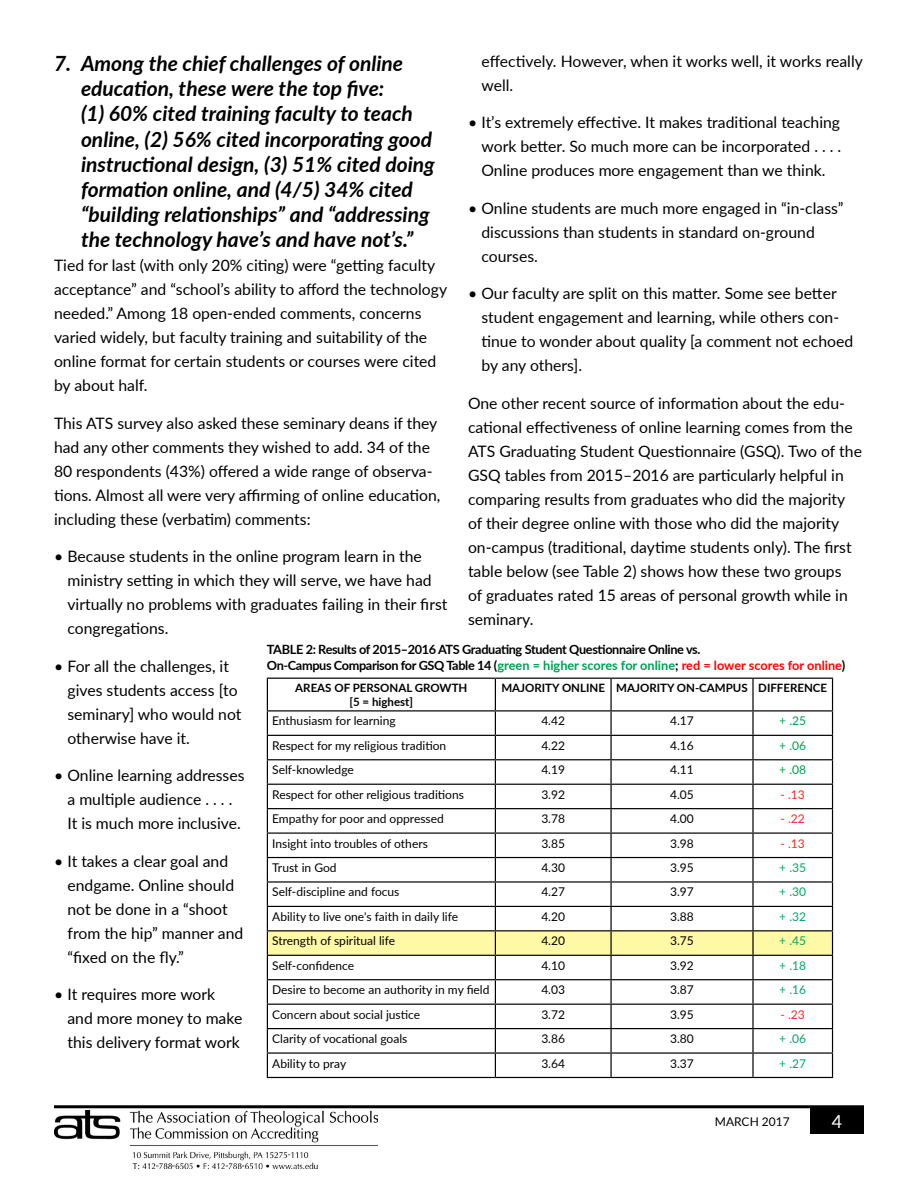
<style>
.page{position:relative;width:918px;height:1188px;background:#fff}
.page>*{position:absolute;margin:0;border:0;box-sizing:border-box;transform-origin:0 0}
.Subhead_2{font:italic 700 21px/25.2px "Lato";color:#000}
.t1{font:18px "Lato";color:#fff}
.Body_Text{font:15.75px/24px "Lato";color:#000}
.Body_Text-2{font:700 12.75px/15.3px "Lato";letter-spacing:-.03em;color:#000}
.t2{font:12px "Lato";color:#000}
.t3{font:12px "Lato";color:#00a865}
.t4{font:12px "Lato";color:#ff2626}
.t5{font:12px "Lato";color:#009e52}
.t6{font:700 11.55px/13.8px "Lato";color:#000;text-align:center}
.s1{color:#009e52}
.s2{color:#f00}
</style>
<div class="page">
<div style="left:810px;top:1107px;width:54px;height:27px;background:#000"></div>
<hr style="left:54px;top:1105px;width:810px;height:3px;background:#000">
<img style="left:54px;top:1110px;width:324px;height:59px">
<hr style="left:267px;top:678px;width:228px;height:1px;background:#000">
<hr style="left:267px;top:679px;width:1px;height:31px;background:#000">
<hr style="left:495px;top:678px;width:116px;height:1px;background:#000">
<hr style="left:495px;top:679px;width:1px;height:31px;background:#000">
<hr style="left:611px;top:678px;width:142px;height:1px;background:#000">
<hr style="left:610px;top:679px;width:2px;height:31px;background:#000">
<hr style="left:753px;top:678px;width:80px;height:1px;background:#000">
<hr style="left:752px;top:679px;width:2px;height:31px;background:#000">
<hr style="left:832px;top:679px;width:1px;height:31px;background:#000">
<hr style="left:267px;top:710px;width:228px;height:2px;background:#000">
<hr style="left:495px;top:710px;width:116px;height:2px;background:#000">
<hr style="left:611px;top:710px;width:142px;height:2px;background:#000">
<hr style="left:753px;top:710px;width:80px;height:2px;background:#000">
<svg style="left:267px;top:712px;width:566px;height:365px"></svg>
<hr style="left:267px;top:1077px;width:228px;height:1px;background:#000">
<hr style="left:495px;top:1077px;width:116px;height:1px;background:#000">
<hr style="left:611px;top:1077px;width:142px;height:1px;background:#000">
<hr style="left:753px;top:1077px;width:80px;height:1px;background:#000">
<p class="Body_Text" style="left:482px;top:48px;width:383px">effectively. However, when it works well, it works really well.</p>
<p class="Body_Text" style="left:482px;top:110px;width:361px;text-align:justify;text-indent:-14px">• It’s extremely effective. It makes traditional teaching work better. So much more can be incorporated . . . .<br>Online produces more engagement than we think.</p>
<p class="Body_Text" style="left:482px;top:195px;width:364px;text-indent:-14px">• Online students are much more engaged in “in-class” discussions than students in standard on-ground courses.</p>
<p class="Body_Text" style="left:482px;top:281px;width:373px;text-indent:-14px">• Our faculty are split on this matter. Some see better student engagement and learning, while others con&shy;tinue to wonder about quality [a comment not echoed by any others].</p>
<p class="Body_Text" style="left:468px;top:390px;width:395px">One other recent source of information about the edu&shy;cational effectiveness of online learning comes from the ATS Graduating Student Questionnaire (GSQ). Two of the GSQ tables from 2015–2016 are particularly helpful in comparing results from graduates who did the majority of their degree online with those who did the majority on-campus (traditional, daytime students only). The first table below (see Table 2) shows how these two groups<br>of graduates rated 15 areas of personal growth while in seminary.</p>
<p class="Subhead_2" style="left:81px;top:50px;width:355px;text-indent:-27px">7. Among the chief challenges of online education, these were the top five:<br>(1) 60% cited training faculty to teach online, (2) 56% cited incorporating good instructional design, (3) 51% cited doing formation online, and (4/5) 34% cited “building relationships” and “addressing the technology have’s and have not’s.”</p>
<p class="Body_Text" style="left:54px;top:253px;width:395px">Tied for last (with only 20% citing) were “getting faculty acceptance” and “school’s ability to afford the technology needed.” Among 18 open-ended comments, concerns varied widely, but faculty training and suitability of the online format for certain students or courses were cited by about half.</p>
<p class="Body_Text" style="left:54px;top:410px;width:388px">This ATS survey also asked these seminary deans if they had any other comments they wished to add. 34 of the 80 respondents (43%) offered a wide range of observa&shy;tions. Almost all were very affirming of online education, including these (verbatim) comments:</p>
<p class="Body_Text" style="left:68px;top:544px;width:381px;text-indent:-14px">• Because students in the online program learn in the ministry setting in which they will serve, we have had virtually no problems with graduates failing in their first congregations.</p>
<p class="Body_Text" style="left:68px;top:653px;width:175px;text-indent:-14px">• For all the challenges, it gives students access [to seminary] who would not otherwise have it.</p>
<p class="Body_Text" style="left:68px;top:763px;width:179px;text-indent:-14px">• Online learning addresses a multiple audience . . . .<br>It is much more inclusive.</p>
<p class="Body_Text" style="left:68px;top:848px;width:177px;text-indent:-14px">• It takes a clear goal and endgame. Online should not be done in a “shoot from the hip” manner and “fixed on the fly.”</p>
<p class="Body_Text" style="left:68px;top:982px;width:176px;text-indent:-14px">• It requires more work and more money to make this delivery format work</p>
<p class="Body_Text-2" style="left:267px;top:641px;width:580px">TABLE 2: Results of 2015–2016 ATS Graduating Student Questionnaire Online vs.<br>On-Campus Comparison for GSQ Table 14 (<span class="s1">green = higher scores for online</span>; <span class="s2">red = lower scores for online</span>)</p>
<p class="t6" style="left:295px;top:681px;width:174px">AREAS OF PERSONAL GROWTH [5 = highest]</p>
<p class="t6" style="left:501px;top:681px;width:105px">MAJORITY ONLINE</p>
<p class="t6" style="left:616px;top:681px;width:133px">MAJORITY ON-CAMPUS</p>
<p class="t6" style="left:758px;top:681px;width:70px">DIFFERENCE</p>
<p class="t2" style="left:272px;top:712px;width:125px">Enthusiasm for learning</p>
<p class="t2" style="left:541px;top:712px;width:25px">4.42</p>
<p class="t2" style="left:670px;top:712px;width:25px">4.17</p>
<p class="t5" style="left:779px;top:712px;width:28px">+ .25</p>
<p class="t2" style="left:272px;top:737px;width:176px">Respect for my religious tradition</p>
<p class="t2" style="left:541px;top:737px;width:25px">4.22</p>
<p class="t2" style="left:670px;top:737px;width:25px">4.16</p>
<p class="t5" style="left:779px;top:737px;width:28px">+ .06</p>
<p class="t2" style="left:272px;top:761px;width:83px">Self-knowledge</p>
<p class="t2" style="left:541px;top:761px;width:25px">4.19</p>
<p class="t2" style="left:670px;top:761px;width:25px">4.11</p>
<p class="t5" style="left:779px;top:761px;width:28px">+ .08</p>
<p class="t2" style="left:272px;top:786px;width:193px">Respect for other religious traditions</p>
<p class="t2" style="left:541px;top:786px;width:25px">3.92</p>
<p class="t2" style="left:670px;top:786px;width:25px">4.05</p>
<p class="t4" style="left:781px;top:786px;width:26px">- .13</p>
<p class="t2" style="left:272px;top:810px;width:173px">Empathy for poor and oppressed</p>
<p class="t2" style="left:541px;top:810px;width:25px">3.78</p>
<p class="t2" style="left:670px;top:810px;width:25px">4.00</p>
<p class="t4" style="left:781px;top:810px;width:26px">- .22</p>
<p class="t2" style="left:272px;top:835px;width:157px">Insight into troubles of others</p>
<p class="t2" style="left:541px;top:835px;width:25px">3.85</p>
<p class="t2" style="left:670px;top:835px;width:25px">3.98</p>
<p class="t4" style="left:781px;top:835px;width:26px">- .13</p>
<p class="t2" style="left:272px;top:859px;width:66px">Trust in God</p>
<p class="t2" style="left:541px;top:859px;width:25px">4.30</p>
<p class="t2" style="left:670px;top:859px;width:25px">3.95</p>
<p class="t3" style="left:779px;top:859px;width:28px">+ .35</p>
<p class="t2" style="left:272px;top:884px;width:129px">Self-discipline and focus</p>
<p class="t2" style="left:541px;top:884px;width:25px">4.27</p>
<p class="t2" style="left:670px;top:884px;width:25px">3.97</p>
<p class="t3" style="left:779px;top:884px;width:28px">+ .30</p>
<p class="t2" style="left:272px;top:908px;width:187px">Ability to live one's faith in daily life</p>
<p class="t2" style="left:541px;top:908px;width:25px">4.20</p>
<p class="t2" style="left:670px;top:908px;width:25px">3.88</p>
<p class="t3" style="left:779px;top:908px;width:28px">+ .32</p>
<p class="t2" style="left:272px;top:932px;width:125px">Strength of spiritual life</p>
<p class="t2" style="left:541px;top:932px;width:25px">4.20</p>
<p class="t2" style="left:670px;top:932px;width:25px">3.75</p>
<p class="t3" style="left:779px;top:932px;width:28px">+ .45</p>
<p class="t2" style="left:272px;top:957px;width:83px">Self-confidence</p>
<p class="t2" style="left:541px;top:957px;width:25px">4.10</p>
<p class="t2" style="left:670px;top:957px;width:25px">3.92</p>
<p class="t3" style="left:779px;top:957px;width:28px">+ .18</p>
<p class="t2" style="left:272px;top:981px;width:219px">Desire to become an authority in my field</p>
<p class="t2" style="left:541px;top:981px;width:25px">4.03</p>
<p class="t2" style="left:670px;top:981px;width:25px">3.87</p>
<p class="t3" style="left:779px;top:981px;width:28px">+ .16</p>
<p class="t2" style="left:272px;top:1006px;width:150px">Concern about social justice</p>
<p class="t2" style="left:541px;top:1006px;width:25px">3.72</p>
<p class="t2" style="left:670px;top:1006px;width:25px">3.95</p>
<p class="t4" style="left:781px;top:1006px;width:26px">- .23</p>
<p class="t2" style="left:272px;top:1030px;width:137px">Clarity of vocational goals</p>
<p class="t2" style="left:541px;top:1030px;width:25px">3.86</p>
<p class="t2" style="left:670px;top:1030px;width:25px">3.80</p>
<p class="t3" style="left:779px;top:1030px;width:28px">+ .06</p>
<p class="t2" style="left:272px;top:1055px;width:76px">Ability to pray</p>
<p class="t2" style="left:541px;top:1055px;width:25px">3.64</p>
<p class="t2" style="left:670px;top:1055px;width:25px">3.37</p>
<p class="t3" style="left:779px;top:1055px;width:28px">+ .27</p>
<p class="t2" style="left:715px;top:1113px;width:76px">MARCH 2017</p>
<p class="t1" style="left:832px;top:1108px;width:12px">4</p>
</div>
